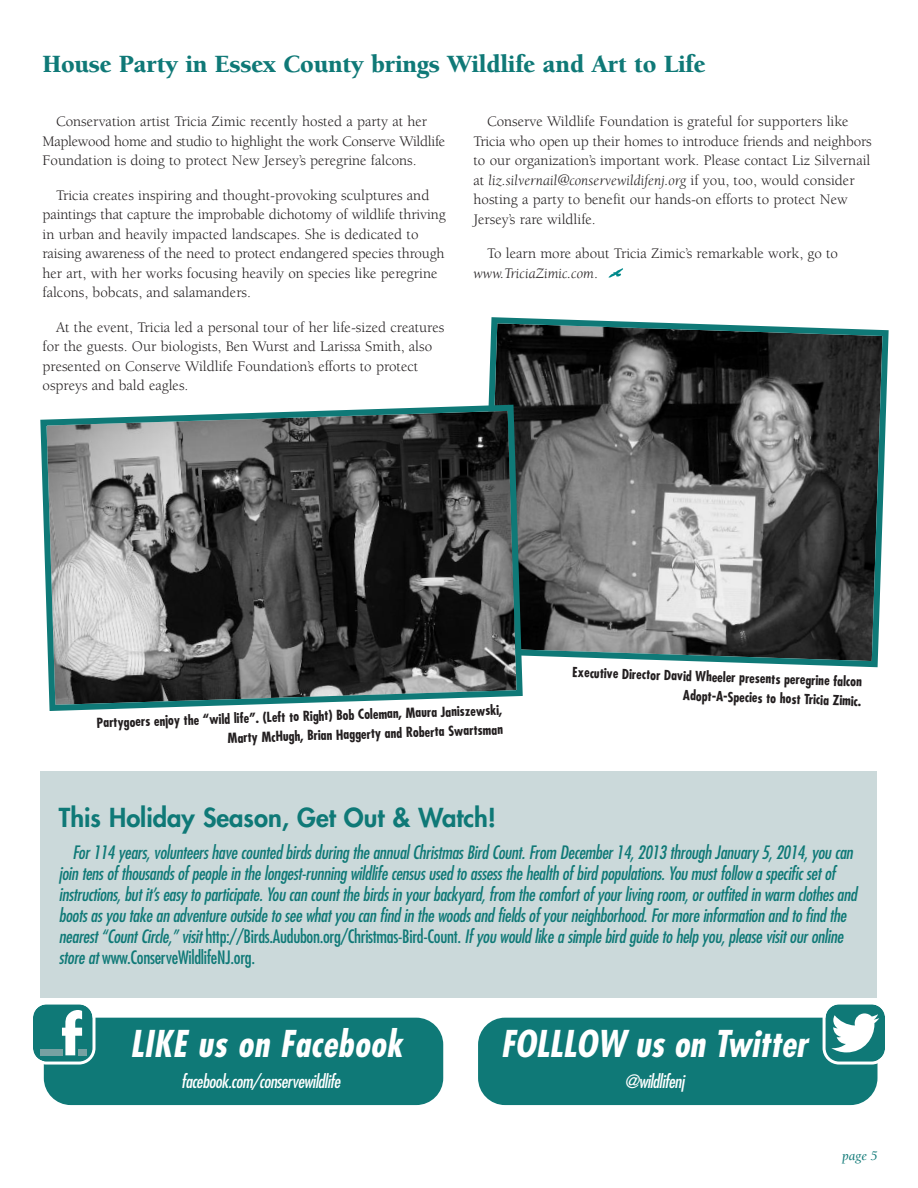
<style>
.page{position:relative;width:918px;height:1188px;background:#fff}
.page>*{position:absolute;margin:0;border:0;box-sizing:border-box;transform-origin:0 0}
.t1{font:italic 700 condensed 36px "Futura";color:#fff}
.t2{font:900 25.5px "Berkeley";letter-spacing:-.01em;color:#0f7977}
.t3{font:800 25.5px "Futura";color:#0f7977}
.t4{font:italic condensed 18px/21px "Futura";letter-spacing:-.015em;color:#0f7977}
.t5{font:italic condensed 18px "Futura";letter-spacing:-.025em;color:#fff}
.t6{font:15px/19.5px "Berkeley";color:#231f20}
.t7{font:700 condensed 13.5px/19.4px "Futura";color:#231f20;text-align:right}
.t8{font:italic 13.5px "Berkeley";color:#0f7977}
.s1{font-style:italic}
.s2{font-style:normal}
.s3{font-style:normal;font-stretch:normal;font-size:54px}
</style>
<div class="page">
<div style="left:44px;top:1018px;width:399px;height:87px;background:#0f7977;border-radius:27px"></div>
<div style="left:478px;top:1018px;width:400px;height:87px;background:#0f7977;border-radius:27px"></div>
<svg style="left:33px;top:1004px;width:63px;height:61px"></svg>
<svg style="left:823px;top:1004px;width:62px;height:61px"></svg>
<div style="left:40px;top:1049px;width:22px;height:6px;background:#76a1a2"></div>
<div style="left:78px;top:1049px;width:9px;height:6px;background:#76a1a2"></div>
<svg style="left:608px;top:268px;width:15px;height:10px"></svg>
<div style="left:40px;top:772px;width:838px;height:226px;background:#cbd9da"></div>
<svg style="left:488px;top:317px;width:401px;height:351px;background:#606666"></svg>
<svg style="left:40px;top:402px;width:486px;height:309px;background:#606666"></svg>
<h2 class="t2" style="left:43px;top:54px;width:664px">House Party in Essex County brings Wildlife and Art to Life</h2>
<p class="t6" style="left:43px;top:113px;width:404px;text-indent:14px">Conservation artist Tricia Zimic recently hosted a party at her<br>Maplewood home and studio to highlight the work Conserve Wildlife<br>Foundation is doing to protect New Jersey’s peregrine falcons.</p>
<p class="t6" style="left:43px;top:186px;width:405px;text-indent:14px">Tricia creates inspiring and thought-provoking sculptures and paintings that capture the improbable dichotomy of wildlife thriving in urban and heavily impacted landscapes. She is dedicated to raising awareness of the need to protect endangered species through her art, with her works focusing heavily on species like peregrine falcons, bobcats, and salamanders.</p>
<p class="t6" style="left:43px;top:319px;width:403px;text-indent:14px">At the event, Tricia led a personal tour of her life-sized creatures for the guests. Our biologists, Ben Wurst and Larissa Smith, also presented on Conserve Wildlife Foundation’s efforts to protect ospreys and bald eagles.</p>
<p class="t6" style="left:474px;top:113px;width:400px;text-indent:14px">Conserve Wildlife Foundation is grateful for supporters like Tricia who open up their homes to introduce friends and neighbors to our organization’s important work. Please contact Liz Silvernail at <span class="s1">liz.silvernail@conservewildifenj.org</span> if you, too, would consider hosting a party to benefit our hands-on efforts to protect New Jersey’s rare wildlife.</p>
<p class="t6" style="left:474px;top:245px;width:366px;text-indent:14px">To learn more about Tricia Zimic’s remarkable work, go to <span class="s1">www.TriciaZimic.com</span>.</p>
<p class="t7" style="left:96px;top:715px;width:407px;rotate:-2deg">Partygoers enjoy the “wild life”. (Left to Right) Bob Coleman, Maura Janiszewski,<br>Marty McHugh, Brian Haggerty and Roberta Swartsman</p>
<p class="t7" style="left:573px;top:663px;width:291px;rotate:2deg">Executive Director David Wheeler presents peregrine falcon<br>Adopt-A-Species to host Tricia Zimic.</p>
<h2 class="t3" style="left:59px;top:805px;width:439px">This Holiday Season, Get Out &amp; Watch!</h2>
<p class="t4" style="left:59px;top:843px;width:800px;text-indent:13px">For 114 years, volunteers have counted birds during the annual Christmas Bird Count. From December 14, 2013 through January 5, 2014, you can join tens of thousands of people in the longest-running wildlife census used to assess the health of bird populations. You must follow a specific set of instructions, but it’s easy to participate. You can count the birds in your backyard, from the comfort of your living room, or outfited in warm clothes and boots as you take an adventure outside to see what you can find in the woods and fields of your neighborhood. For more information and to find the nearest “Count Circle,” visit <span class="s2">http://Birds.Audubon.org/Christmas-Bird-Count.</span> If you would like a simple bird guide to help you, please visit our online store at <span class="s2">www.ConserveWildlifeNJ.org.</span></p>
<h1 class="t1" style="left:61px;top:1028px;width:343px"><span class="s3">f</span> LIKE us on Facebook</h1>
<p class="t5" style="left:181px;top:1073px;width:161px">facebook.com/conservewildlife</p>
<h1 class="t1" style="left:501px;top:1028px;width:308px">FOLLLOW us on Twitter</h1>
<p class="t5" style="left:625px;top:1073px;width:61px">@wildlifenj</p>
<p class="t8" style="left:842px;top:1150px;width:37px">page 5</p>
</div>
